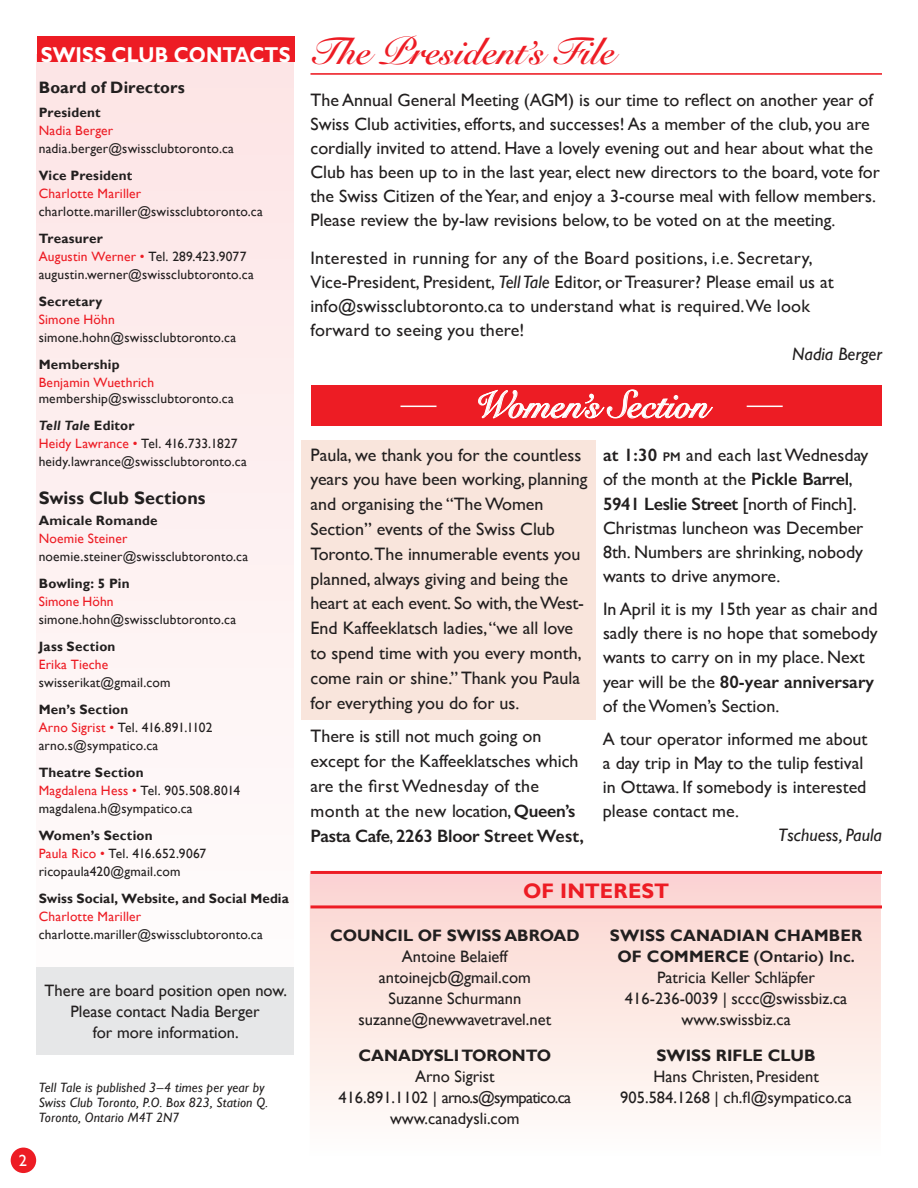
<style>
.page{position:relative;width:918px;height:1188px;background:#fff}
.page>*{position:absolute;margin:0;border:0;box-sizing:border-box;transform-origin:0 0}
.t1{font:37.95px "Snell Roundhand Bold Script";color:#fff;scale:.91 1}
.t2{font:37.8px "Snell Roundhand Bold Script";letter-spacing:.005em;color:#ed1c24;scale:.95 1}
.t3{font:700 21.45px "Gill Sans";letter-spacing:.005em;color:#fff;scale:.91 1}
.t4{font:700 21px "Gill Sans";letter-spacing:.01em;color:#ed1c24}
.t5{font:18px/24.8px "Gill Sans";color:#221f1f}
.t6{font:italic 18px "Gill Sans";color:#221f1f}
.t7{font:700 18px "Gill Sans";letter-spacing:.005em;color:#221f1f}
.t8{font:16.5px/21px "Gill Sans";color:#221f1f;text-align:center}
.t9{font:700 16.5px "Gill Sans";color:#221f1f}
.t10{font:16.5px "Gill Sans";color:#fff}
.t11{font:13.5px/18px "Gill Sans";letter-spacing:.015em;color:#221f1f}
.t12{font:700 13.5px "Gill Sans";letter-spacing:.015em;color:#221f1f}
.t13{font:13.5px "Gill Sans";letter-spacing:.01em;color:#ed1c24}
.t14{font:italic 13.5px/15px "Gill Sans";letter-spacing:.01em;color:#221f1f}
.s1{font-weight:700}
.s2{color:#ed1c24}
.s3{font-weight:700;font-style:italic}
.s4{font-style:italic}
.s5{font-weight:600}
.s6{font-weight:600;font-size:12.6px}
</style>
<div class="page">
<div style="left:11px;top:1148px;width:25px;height:25px;background:#ed1c24;border-radius:50%"></div>
<div style="left:302px;top:440px;width:294px;height:279px;background:#f9e5dc"></div>
<hr style="left:311px;top:871px;width:571px;height:3px;background:#ed1c24">
<hr style="left:311px;top:905px;width:571px;height:3px;background:#ed1c24">
<div style="left:36px;top:54px;width:258px;height:1014px;background:#fdf0f1"></div>
<div style="left:37px;top:36px;width:258px;height:25px;background:#ed1c24"></div>
<hr style="left:311px;top:73px;width:571px;height:2px;background:#ed1c24">
<div style="left:311px;top:385px;width:571px;height:41px;background:#ed1c24"></div>
<svg style="left:478px;top:389px;width:235px;height:30px"></svg>
<hr style="left:401px;top:406px;width:36px;height:1px;background:#fff">
<hr style="left:747px;top:406px;width:36px;height:1px;background:#fff">
<div style="left:36px;top:968px;width:258px;height:87px;background:#e6e7e8"></div>
<p class="t3" style="left:41px;top:45px;width:276px">SWISS CLUB CONTACTS</p>
<p class="t9" style="left:39px;top:80px;width:148px">Board of Directors</p>
<p class="t12" style="left:39px;top:107px;width:63px">President</p>
<p class="t13" style="left:39px;top:125px;width:76px">Nadia Berger</p>
<p class="t11" style="left:39px;top:140px;width:197px">nadia.berger@swissclubtoronto.ca</p>
<p class="t12" style="left:39px;top:170px;width:95px">Vice President</p>
<p class="t13" style="left:39px;top:188px;width:104px">Charlotte Mariller</p>
<p class="t11" style="left:39px;top:203px;width:226px">charlotte.mariller@swissclubtoronto.ca</p>
<p class="t11" style="left:39px;top:230px;width:217px"><span class="s1">Treasurer<br></span><span class="s2">Augustin Werner •</span> Tel. 289.423.9077 augustin.werner@swissclubtoronto.ca</p>
<p class="t12" style="left:39px;top:296px;width:65px">Secretary</p>
<p class="t13" style="left:39px;top:314px;width:78px">Simone Höhn</p>
<p class="t11" style="left:39px;top:329px;width:199px">simone.hohn@swissclubtoronto.ca</p>
<p class="t12" style="left:39px;top:359px;width:83px">Membership</p>
<p class="t13" style="left:39px;top:377px;width:117px">Benjamin Wuethrich</p>
<p class="t11" style="left:39px;top:386px;width:197px;line-height:27px">membership@swissclubtoronto.ca<br><span class="s3">Tell Tale</span> <span class="s1">Editor</span></p>
<p class="t11" style="left:39px;top:436px;width:210px"><span class="s2">Heidy Lawrance •</span> Tel. 416.733.1827 heidy.lawrance@swissclubtoronto.ca</p>
<p class="t7" style="left:39px;top:490px;width:168px">Swiss Club Sections</p>
<p class="t12" style="left:39px;top:515px;width:120px">Amicale Romande</p>
<p class="t13" style="left:39px;top:533px;width:90px">Noemie Steiner</p>
<p class="t11" style="left:39px;top:548px;width:211px">noemie.steiner@swissclubtoronto.ca</p>
<p class="t12" style="left:39px;top:578px;width:92px">Bowling: 5 Pin</p>
<p class="t13" style="left:39px;top:596px;width:76px">Simone Höhn</p>
<p class="t11" style="left:39px;top:611px;width:199px">simone.hohn@swissclubtoronto.ca</p>
<p class="t12" style="left:39px;top:641px;width:78px">Jass Section</p>
<p class="t13" style="left:39px;top:659px;width:71px">Erika Tieche</p>
<p class="t11" style="left:39px;top:674px;width:133px">swisserikat@gmail.com</p>
<p class="t11" style="left:39px;top:701px;width:175px"><span class="s1">Men’s Section<br></span><span class="s2">Arno Sigrist •</span> Tel. 416.891.1102 arno.s@sympatico.ca</p>
<p class="t11" style="left:39px;top:764px;width:203px"><span class="s1">Theatre Section<br></span><span class="s2">Magdalena Hess •</span> Tel. 905.508.8014 magdalena.h@sympatico.ca</p>
<p class="t11" style="left:39px;top:827px;width:169px"><span class="s1">Women’s Section<br></span><span class="s2">Paula Rico •</span> Tel. 416.652.9067 ricopaula420@gmail.com</p>
<p class="t12" style="left:39px;top:893px;width:252px">Swiss Social, Website, and Social Media</p>
<p class="t13" style="left:39px;top:911px;width:104px">Charlotte Mariller</p>
<p class="t11" style="left:39px;top:926px;width:226px">charlotte.mariller@swissclubtoronto.ca</p>
<p class="t8" style="left:45px;top:981px;width:244px">There are board position open now.<br>Please contact Nadia Berger<br>for more information.</p>
<p class="t10" style="left:19px;top:1154px;width:10px">2</p>
<p class="t14" style="left:39px;top:1081px;width:231px">Tell Tale is published 3–4 times per year by<br>Swiss Club Toronto, P.O. Box 823, Station Q.<br>Toronto, Ontario M4T 2N7</p>
<h2 class="t2" style="left:310px;top:29px;width:322px">The President’s File</h2>
<p class="t5" style="left:310px;top:88px;width:571px;line-height:24px">The Annual General Meeting (AGM) is our time to reflect on another year of Swiss Club activities, efforts, and successes! As a member of the club, you are cordially invited to attend. Have a lovely evening out and hear about what the Club has been up to in the last year, elect new directors to the board, vote for the Swiss Citizen of the Year, and enjoy a 3-course meal with fellow members.<br>Please review the by-law revisions below, to be voted on at the meeting.</p>
<p class="t5" style="left:310px;top:247px;width:525px;line-height:24px">Interested in running for any of the Board positions, i.e. Secretary, Vice-President, President, <span class="s4">Tell Tale</span> Editor, or Treasurer? Please email us at info@swissclubtoronto.ca to understand what is required. We look forward to seeing you there!</p>
<p class="t6" style="left:792px;top:346px;width:91px">Nadia Berger</p>
<h1 class="t1" style="left:475px;top:382px;width:258px">Women’s Section</h1>
<p class="t5" style="left:310px;top:444px;width:279px">Paula, we thank you for the countless years you have been working, planning and organising the “The Women Section” events of the Swiss Club Toronto.The innumerable events you planned, always giving and being the heart at each event. So with, the West-End Kaffeeklatsch ladies, “we all love to spend time with you every month, come rain or shine.” Thank you Paula for everything you do for us.</p>
<p class="t5" style="left:310px;top:725px;width:275px">There is still not much going on except for the Kaffeeklatsches which are the first Wednesday of the month at the new location, <span class="s5">Queen’s Pasta Cafe</span>, <span class="s5">2263 Bloor Street West,</span></p>
<p class="t5" style="left:603px;top:445px;width:267px;line-height:24.2px"><span class="s5">at 1:30</span> <span class="s6">pm</span> and each last Wednesday of the month at the <span class="s5">Pickle Barrel</span>,<br><span class="s5">5941 Leslie Street</span> [north of Finch].<br>Christmas luncheon was December<br>8th. Numbers are shrinking, nobody wants to drive anymore.</p>
<p class="t5" style="left:603px;top:598px;width:276px;line-height:24.2px">In April it is my 15th year as chair and sadly there is no hope that somebody wants to carry on in my place. Next year will be the <span class="s5">80-year anniversary </span>of the Women’s Section.</p>
<p class="t5" style="left:603px;top:728px;width:266px;line-height:24.2px">A tour operator informed me about a day trip in May to the tulip festival in Ottawa. If somebody is interested please contact me.</p>
<p class="t6" style="left:778px;top:828px;width:105px">Tschuess, Paula</p>
<p class="t4" style="left:523px;top:882px;width:148px">OF INTEREST</p>
<p class="t9" style="left:330px;top:929px;width:251px">COUNCIL OF SWISS ABROAD</p>
<p class="t8" style="left:359px;top:947px;width:194px">Antoine Belaieff antoinejcb@gmail.com<br>Suzanne Schurmann suzanne@newwavetravel.net</p>
<p class="t9" style="left:359px;top:1049px;width:194px">CANADYSLI TORONTO</p>
<p class="t8" style="left:338px;top:1067px;width:234px">Arno Sigrist<br>416.891.1102 | arno.s@sympatico.ca www.canadysli.com</p>
<p class="t8" style="left:610px;top:926px;width:254px"><span class="s1">SWISS CANADIAN CHAMBER<br>OF COMMERCE</span> <span class="s5">(Ontario) Inc.<br></span>Patricia Keller Schläpfer<br>416-236-0039 | sccc@swissbiz.ca www.swissbiz.ca</p>
<p class="t9" style="left:657px;top:1049px;width:161px">SWISS RIFLE CLUB</p>
<p class="t8" style="left:620px;top:1067px;width:233px">Hans Christen, President<br>905.584.1268 | ch.fl@sympatico.ca</p>
</div>
